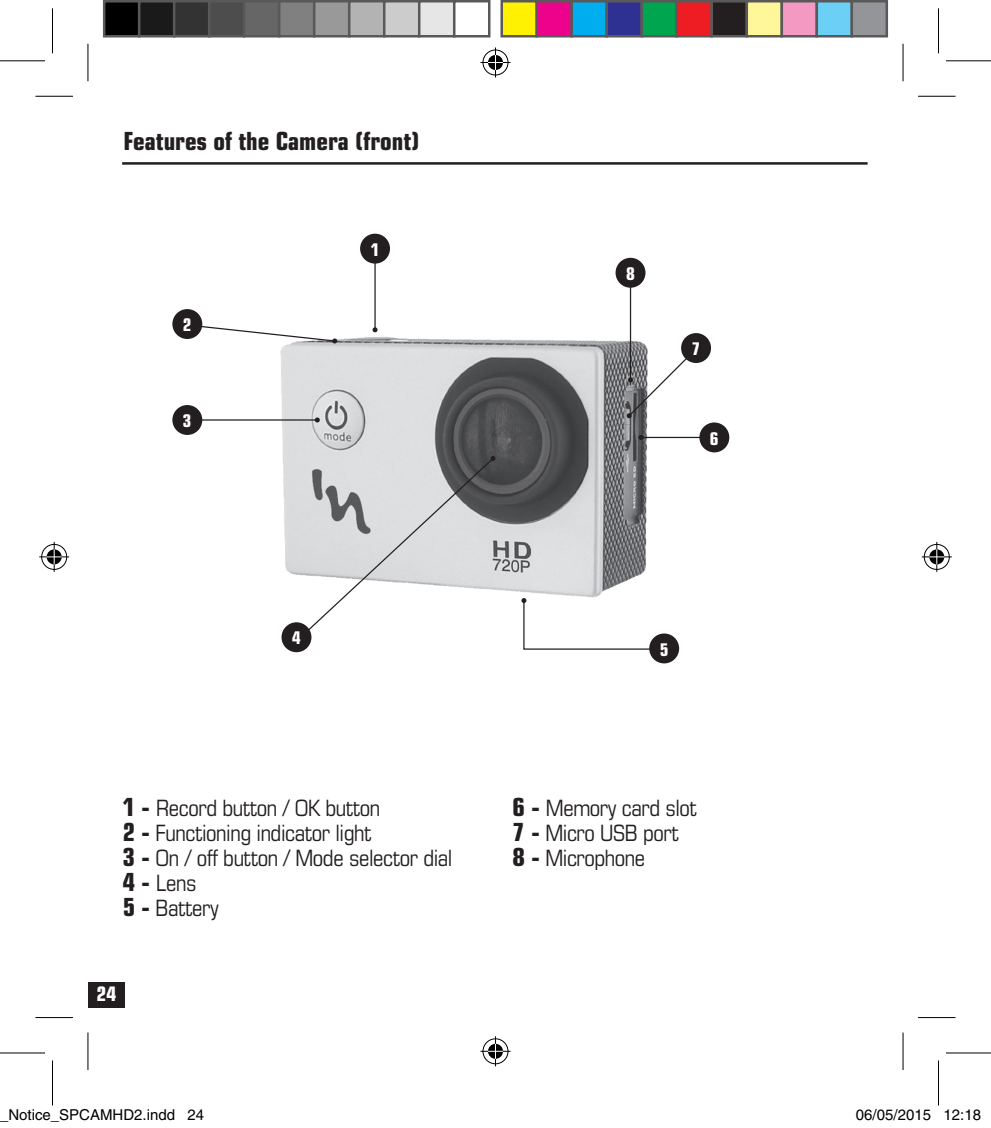
<style>
.page{position:relative;width:991px;height:1128px;background:#fff}
.page>*{position:absolute;margin:0;border:0;box-sizing:border-box;transform-origin:0 0}
.t1{font:700 condensed 25px "Eurostile";color:#231f20}
.t2{font:condensed 22.5px/25px "Eurostile";letter-spacing:-.02em;color:#231f20}
.t3{font:700 condensed 20px "Eurostile";color:#fff}
.t4{font:700 condensed 17.5px "Eurostile";color:#fff}
.t5{font:15px "Helvetica";color:#000}
.s1{font-weight:700;font-size:25px}
</style>
<div class="page">
<div style="left:88px;top:982px;width:37px;height:26px;background:#231f20"></div>
<hr style="left:122px;top:162px;width:745px;height:3px;background:#231f20">
<img style="left:280px;top:271px;width:429px;height:393px">
<hr style="left:374px;top:249px;width:2px;height:81px;background:#231f20">
<svg style="left:372px;top:327px;width:5px;height:5px"></svg>
<hr style="left:630px;top:273px;width:1px;height:107px;background:#231f20">
<svg style="left:295px;top:456px;width:201px;height:187px"></svg>
<div style="left:360px;top:234px;width:30px;height:30px;background:#231f20;border-radius:50%"></div>
<div style="left:615px;top:258px;width:30px;height:30px;background:#231f20;border-radius:50%"></div>
<div style="left:281px;top:622px;width:30px;height:30px;background:#231f20;border-radius:50%"></div>
<hr style="left:178px;top:419px;width:139px;height:2px;background:#231f20">
<svg style="left:315px;top:417px;width:5px;height:5px"></svg>
<hr style="left:641px;top:437px;width:64px;height:1px;background:#231f20">
<svg style="left:638px;top:435px;width:5px;height:5px"></svg>
<svg style="left:626px;top:343px;width:76px;height:75px"></svg>
<svg style="left:178px;top:323px;width:159px;height:20px"></svg>
<div style="left:172px;top:405px;width:30px;height:30px;background:#231f20;border-radius:50%"></div>
<div style="left:699px;top:422px;width:30px;height:30px;background:#231f20;border-radius:50%"></div>
<div style="left:681px;top:333px;width:30px;height:30px;background:#231f20;border-radius:50%"></div>
<div style="left:172px;top:309px;width:30px;height:30px;background:#231f20;border-radius:50%"></div>
<svg style="left:521px;top:598px;width:144px;height:52px"></svg>
<div style="left:649px;top:633px;width:30px;height:30px;background:#231f20;border-radius:50%"></div>
<hr style="left:35px;top:96px;width:38px;height:1px;background:#000">
<hr style="left:918px;top:96px;width:37px;height:1px;background:#000">
<hr style="left:35px;top:1017px;width:38px;height:1px;background:#000">
<hr style="left:918px;top:1017px;width:37px;height:1px;background:#000">
<hr style="left:88px;top:44px;width:1px;height:37px;background:#000">
<hr style="left:88px;top:1033px;width:1px;height:37px;background:#000">
<hr style="left:902px;top:44px;width:1px;height:37px;background:#000">
<hr style="left:902px;top:1033px;width:1px;height:37px;background:#000">
<svg style="left:0;top:1052px;width:45px;height:1px"></svg>
<svg style="left:946px;top:1052px;width:45px;height:1px"></svg>
<hr style="left:0;top:60px;width:45px;height:1px;background:#000">
<hr style="left:946px;top:60px;width:45px;height:1px;background:#000">
<hr style="left:0;top:1053px;width:45px;height:1px;background:#000">
<hr style="left:946px;top:1053px;width:45px;height:1px;background:#000">
<hr style="left:52px;top:8px;width:1px;height:45px;background:#000">
<hr style="left:52px;top:1060px;width:1px;height:45px;background:#000">
<hr style="left:938px;top:8px;width:1px;height:45px;background:#000">
<hr style="left:938px;top:1060px;width:1px;height:45px;background:#000">
<div style="left:481px;top:48px;width:28px;height:29px;border:3px solid #fff;border-radius:50%"></div>
<hr style="left:480px;top:61px;width:30px;height:3px;background:#fff">
<hr style="left:494px;top:47px;width:3px;height:30px;background:#fff">
<div style="left:486px;top:53px;width:18px;height:19px;border:3px solid #fff;border-radius:50%"></div>
<div style="left:483px;top:50px;width:25px;height:25px;border:1px solid #000;border-radius:50%"></div>
<hr style="left:480px;top:62px;width:30px;height:1px;background:#000">
<hr style="left:495px;top:47px;width:1px;height:30px;background:#000">
<svg style="left:488px;top:55px;width:15px;height:15px"></svg>
<div style="left:481px;top:1037px;width:28px;height:28px;border:3px solid #fff;border-radius:50%"></div>
<hr style="left:480px;top:1050px;width:30px;height:3px;background:#fff">
<hr style="left:494px;top:1036px;width:3px;height:30px;background:#fff">
<div style="left:486px;top:1042px;width:18px;height:18px;border:3px solid #fff;border-radius:50%"></div>
<div style="left:483px;top:1038px;width:25px;height:26px;border:1px solid #000;border-radius:50%"></div>
<hr style="left:480px;top:1051px;width:30px;height:1px;background:#000">
<hr style="left:495px;top:1036px;width:1px;height:30px;background:#000">
<svg style="left:488px;top:1044px;width:15px;height:15px"></svg>
<div style="left:40px;top:543px;width:28px;height:28px;border:3px solid #fff;border-radius:50%"></div>
<hr style="left:39px;top:555px;width:30px;height:3px;background:#fff">
<hr style="left:53px;top:542px;width:3px;height:30px;background:#fff">
<div style="left:45px;top:548px;width:18px;height:18px;border:3px solid #fff;border-radius:50%"></div>
<div style="left:41px;top:544px;width:26px;height:26px;border:1px solid #000;border-radius:50%"></div>
<hr style="left:39px;top:556px;width:30px;height:1px;background:#000">
<hr style="left:54px;top:542px;width:1px;height:30px;background:#000">
<svg style="left:47px;top:549px;width:15px;height:15px"></svg>
<div style="left:923px;top:543px;width:28px;height:28px;border:3px solid #fff;border-radius:50%"></div>
<hr style="left:922px;top:555px;width:30px;height:3px;background:#fff">
<hr style="left:935px;top:542px;width:3px;height:30px;background:#fff">
<div style="left:928px;top:548px;width:18px;height:18px;border:3px solid #fff;border-radius:50%"></div>
<div style="left:924px;top:544px;width:25px;height:26px;border:1px solid #000;border-radius:50%"></div>
<hr style="left:922px;top:556px;width:30px;height:1px;background:#000">
<hr style="left:936px;top:542px;width:1px;height:30px;background:#000">
<svg style="left:929px;top:549px;width:15px;height:15px"></svg>
<div style="left:104px;top:1px;width:35px;height:35px;background:#000"></div>
<div style="left:103px;top:0;width:37px;height:37px;border:2px solid #595959"></div>
<div style="left:139px;top:1px;width:35px;height:35px;background:#1a1a1a"></div>
<div style="left:138px;top:0;width:37px;height:37px;border:2px solid #595959"></div>
<div style="left:174px;top:1px;width:35px;height:35px;background:#333"></div>
<div style="left:173px;top:0;width:37px;height:37px;border:2px solid #595959"></div>
<div style="left:209px;top:1px;width:35px;height:35px;background:#4d4d4d"></div>
<div style="left:208px;top:0;width:37px;height:37px;border:2px solid #595959"></div>
<div style="left:244px;top:1px;width:35px;height:35px;background:#666"></div>
<div style="left:243px;top:0;width:37px;height:37px;border:2px solid #595959"></div>
<div style="left:279px;top:1px;width:35px;height:35px;background:#808080"></div>
<div style="left:278px;top:0;width:37px;height:37px;border:2px solid #595959"></div>
<div style="left:314px;top:1px;width:35px;height:35px;background:#999"></div>
<div style="left:313px;top:0;width:37px;height:37px;border:2px solid #595959"></div>
<div style="left:349px;top:1px;width:35px;height:35px;background:#b3b3b3"></div>
<div style="left:348px;top:0;width:37px;height:37px;border:2px solid #595959"></div>
<div style="left:384px;top:1px;width:35px;height:35px;background:#ccc"></div>
<div style="left:383px;top:0;width:37px;height:37px;border:2px solid #595959"></div>
<div style="left:419px;top:1px;width:35px;height:35px;background:#e6e6e6"></div>
<div style="left:418px;top:0;width:37px;height:37px;border:2px solid #595959"></div>
<div style="left:453px;top:0;width:37px;height:37px;border:2px solid #595959"></div>
<div style="left:502px;top:1px;width:35px;height:35px;background:#fff101"></div>
<div style="left:500px;top:0;width:38px;height:37px;border:2px solid #595959"></div>
<div style="left:537px;top:1px;width:35px;height:35px;background:#ed028c"></div>
<div style="left:535px;top:0;width:38px;height:37px;border:2px solid #595959"></div>
<div style="left:572px;top:1px;width:35px;height:35px;background:#00aeef"></div>
<div style="left:570px;top:0;width:38px;height:37px;border:2px solid #595959"></div>
<div style="left:607px;top:1px;width:35px;height:35px;background:#2e3092"></div>
<div style="left:605px;top:0;width:38px;height:37px;border:2px solid #595959"></div>
<div style="left:642px;top:1px;width:35px;height:35px;background:#00a54f"></div>
<div style="left:640px;top:0;width:38px;height:37px;border:2px solid #595959"></div>
<div style="left:677px;top:1px;width:35px;height:35px;background:#ee1d23"></div>
<div style="left:675px;top:0;width:38px;height:37px;border:2px solid #595959"></div>
<div style="left:712px;top:1px;width:35px;height:35px;background:#231f20"></div>
<div style="left:710px;top:0;width:38px;height:37px;border:2px solid #595959"></div>
<div style="left:747px;top:1px;width:35px;height:35px;background:#fff79a"></div>
<div style="left:745px;top:0;width:38px;height:37px;border:2px solid #595959"></div>
<div style="left:782px;top:1px;width:35px;height:35px;background:#f499c2"></div>
<div style="left:780px;top:0;width:38px;height:37px;border:2px solid #595959"></div>
<div style="left:817px;top:1px;width:35px;height:35px;background:#6bcff6"></div>
<div style="left:815px;top:0;width:38px;height:37px;border:2px solid #595959"></div>
<div style="left:852px;top:1px;width:35px;height:35px;background:#939598"></div>
<div style="left:850px;top:0;width:38px;height:37px;border:2px solid #595959"></div>
<div style="left:857px;top:1111px;width:6px;height:9px;border:1px solid #fff;border-radius:50%"></div>
<div style="left:856px;top:1109px;width:8px;height:12px;border:1px solid #fff;border-radius:50%"></div>
<div style="left:878px;top:1111px;width:6px;height:9px;border:1px solid #fff;border-radius:50%"></div>
<div style="left:877px;top:1109px;width:8px;height:12px;border:1px solid #fff;border-radius:50%"></div>
<div style="left:907px;top:1111px;width:6px;height:9px;border:1px solid #fff;border-radius:50%"></div>
<div style="left:906px;top:1109px;width:8px;height:12px;border:1px solid #fff;border-radius:50%"></div>
<p class="t1" style="left:123px;top:126px;width:298px">Features of the Camera (front)</p>
<p class="t4" style="left:183px;top:314px;width:10px">2</p>
<p class="t4" style="left:183px;top:410px;width:10px">3</p>
<p class="t4" style="left:371px;top:239px;width:10px">1</p>
<p class="t4" style="left:626px;top:263px;width:10px">8</p>
<p class="t4" style="left:692px;top:338px;width:10px">7</p>
<p class="t4" style="left:710px;top:428px;width:10px">6</p>
<p class="t4" style="left:292px;top:627px;width:10px">4</p>
<p class="t4" style="left:660px;top:639px;width:10px">5</p>
<p class="t2" style="left:123px;top:795px;width:331px"><span class="s1">1 -</span> Record button / OK button<br><span class="s1">2 -</span> Functioning indicator light<br><span class="s1">3 -</span> On / off button / Mode selector dial<br><span class="s1">4 -</span> Lens<br><span class="s1">5 -</span> Battery</p>
<p class="t2" style="left:513px;top:795px;width:186px"><span class="s1">6 -</span> Memory card slot<br><span class="s1">7 -</span> Micro USB port<br><span class="s1">8 -</span> Microphone</p>
<p class="t3" style="left:96px;top:982px;width:21px">24</p>
<p class="t5" style="left:0;top:1106px;width:206px">_Notice_SPCAMHD2.indd 24</p>
<p class="t5" style="left:856px;top:1106px;width:127px">06/05/2015 12:18</p>
</div>
